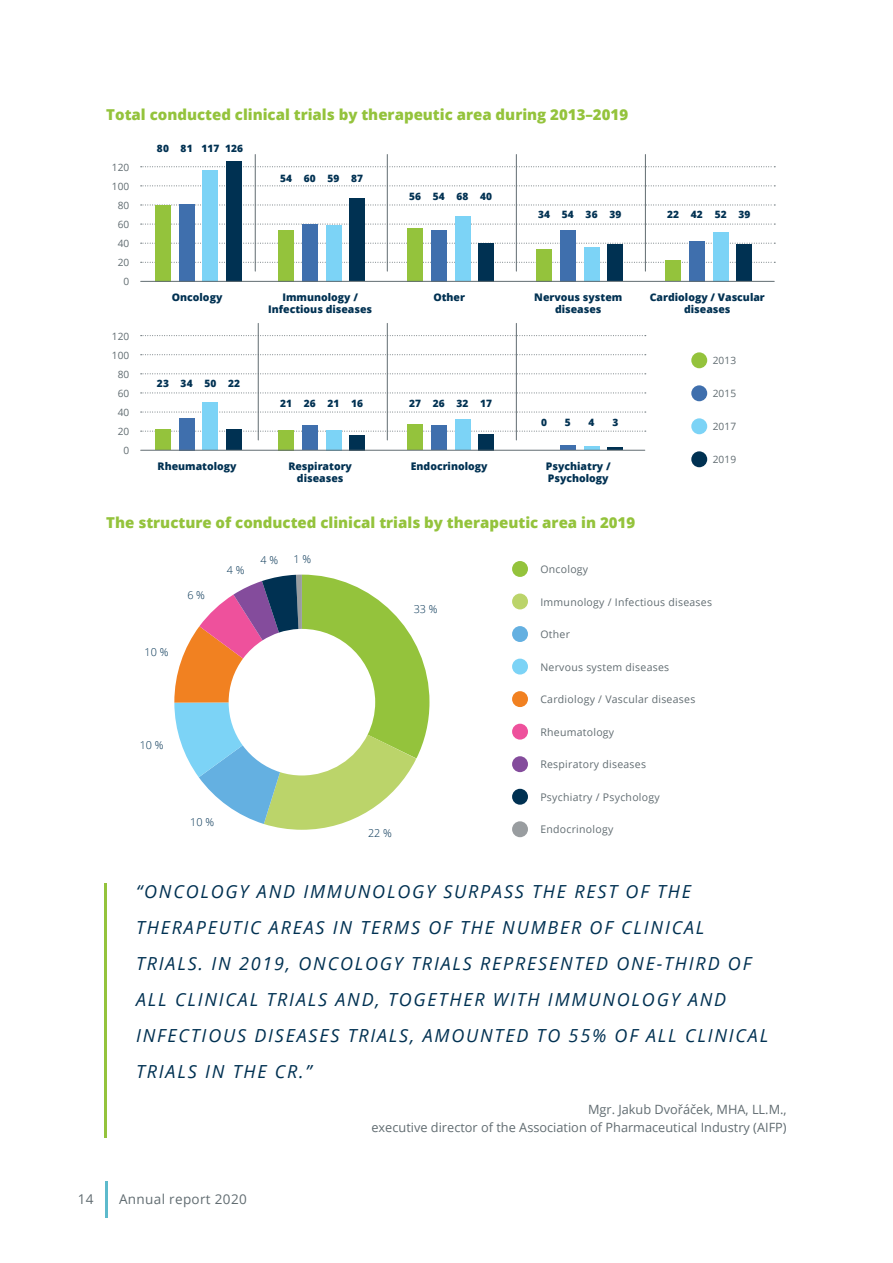
<style>
.page{position:relative;width:893px;height:1263px;background:#fff}
.page>*{position:absolute;margin:0;border:0;box-sizing:border-box;transform-origin:0 0}
.t1{font:italic 18px/36px "Open Sans";letter-spacing:.1em;color:#003152}
.t2{font:800 15px "Open Sans";color:#94c33c}
.t3{font:13.5px "Open Sans";letter-spacing:.025em;color:#616c71}
.t4{font:12.75px/18px "Open Sans";color:#616c71;text-align:right}
.t5{font:300 10.8px "Open Sans";color:#003152}
.t6{font:10.5px "Open Sans";letter-spacing:.025em;color:#616c71}
.t7{font:800 10.5px/12.6px "Open Sans";color:#003152;text-align:center}
.t8{font:800 10.2px "Open Sans";letter-spacing:.01em;color:#003152}
.t9{font:10.2px "Open Sans";letter-spacing:.01em;color:#616c71}
</style>
<div class="page">
<hr style="left:105px;top:1182px;width:2px;height:36px;background:#5dbacc">
<hr style="left:104px;top:883px;width:2px;height:255px;background:#94c33c">
<div style="left:512px;top:561px;width:16px;height:16px;background:#94c33c;border-radius:50%"></div>
<div style="left:512px;top:659px;width:16px;height:15px;background:#7cd3f6;border-radius:50%"></div>
<div style="left:512px;top:789px;width:16px;height:16px;background:#003152;border-radius:50%"></div>
<div style="left:512px;top:691px;width:16px;height:16px;background:#f18121;border-radius:50%"></div>
<div style="left:512px;top:821px;width:16px;height:16px;background:#999da0;border-radius:50%"></div>
<div style="left:512px;top:593px;width:16px;height:16px;background:#bbd46a;border-radius:50%"></div>
<div style="left:512px;top:724px;width:16px;height:16px;background:#ee519c;border-radius:50%"></div>
<div style="left:512px;top:626px;width:16px;height:16px;background:#64b0e1;border-radius:50%"></div>
<div style="left:512px;top:756px;width:16px;height:16px;background:#844c9c;border-radius:50%"></div>
<svg style="left:174px;top:575px;width:255px;height:255px"></svg>
<svg style="left:141px;top:262px;width:634px;height:1px"></svg>
<svg style="left:141px;top:431px;width:505px;height:1px"></svg>
<svg style="left:141px;top:224px;width:634px;height:1px"></svg>
<svg style="left:141px;top:393px;width:505px;height:1px"></svg>
<svg style="left:141px;top:185px;width:634px;height:1px"></svg>
<svg style="left:141px;top:354px;width:505px;height:1px"></svg>
<svg style="left:141px;top:243px;width:634px;height:1px"></svg>
<svg style="left:141px;top:412px;width:505px;height:1px"></svg>
<svg style="left:141px;top:166px;width:634px;height:1px"></svg>
<svg style="left:141px;top:335px;width:505px;height:1px"></svg>
<svg style="left:141px;top:205px;width:634px;height:1px"></svg>
<svg style="left:141px;top:373px;width:505px;height:1px"></svg>
<div style="left:155px;top:205px;width:16px;height:76px;background:#94c33c"></div>
<div style="left:179px;top:204px;width:15px;height:77px;background:#3f6fad"></div>
<div style="left:203px;top:170px;width:15px;height:111px;background:#7cd3f6"></div>
<div style="left:226px;top:161px;width:16px;height:120px;background:#003152"></div>
<hr style="left:255px;top:154px;width:1px;height:117px;background:#616c71">
<hr style="left:258px;top:323px;width:1px;height:117px;background:#616c71">
<div style="left:155px;top:429px;width:16px;height:21px;background:#94c33c"></div>
<div style="left:179px;top:418px;width:15px;height:32px;background:#3f6fad"></div>
<div style="left:203px;top:403px;width:15px;height:47px;background:#7cd3f6"></div>
<div style="left:226px;top:429px;width:16px;height:21px;background:#003152"></div>
<hr style="left:645px;top:154px;width:1px;height:117px;background:#616c71">
<div style="left:536px;top:249px;width:16px;height:32px;background:#94c33c"></div>
<div style="left:560px;top:230px;width:15px;height:51px;background:#3f6fad"></div>
<div style="left:584px;top:247px;width:15px;height:34px;background:#7cd3f6"></div>
<div style="left:608px;top:244px;width:15px;height:37px;background:#003152"></div>
<div style="left:560px;top:445px;width:15px;height:5px;background:#3f6fad"></div>
<svg style="left:584px;top:446px;width:15px;height:4px"></svg>
<hr style="left:608px;top:447px;width:15px;height:3px;background:#003152">
<hr style="left:387px;top:154px;width:1px;height:117px;background:#616c71">
<div style="left:278px;top:230px;width:16px;height:51px;background:#94c33c"></div>
<div style="left:302px;top:224px;width:15px;height:57px;background:#3f6fad"></div>
<div style="left:326px;top:225px;width:15px;height:56px;background:#7cd3f6"></div>
<div style="left:350px;top:198px;width:15px;height:83px;background:#003152"></div>
<hr style="left:387px;top:323px;width:1px;height:117px;background:#616c71">
<div style="left:278px;top:430px;width:16px;height:20px;background:#94c33c"></div>
<div style="left:302px;top:425px;width:15px;height:25px;background:#3f6fad"></div>
<div style="left:326px;top:430px;width:15px;height:20px;background:#7cd3f6"></div>
<div style="left:350px;top:435px;width:15px;height:15px;background:#003152"></div>
<div style="left:665px;top:260px;width:16px;height:21px;background:#94c33c"></div>
<div style="left:689px;top:241px;width:15px;height:40px;background:#3f6fad"></div>
<div style="left:713px;top:232px;width:15px;height:49px;background:#7cd3f6"></div>
<div style="left:737px;top:244px;width:15px;height:37px;background:#003152"></div>
<hr style="left:516px;top:154px;width:1px;height:117px;background:#616c71">
<div style="left:407px;top:228px;width:16px;height:53px;background:#94c33c"></div>
<div style="left:431px;top:230px;width:15px;height:51px;background:#3f6fad"></div>
<div style="left:455px;top:216px;width:15px;height:65px;background:#7cd3f6"></div>
<div style="left:479px;top:243px;width:15px;height:38px;background:#003152"></div>
<hr style="left:516px;top:323px;width:1px;height:117px;background:#616c71">
<div style="left:407px;top:424px;width:16px;height:26px;background:#94c33c"></div>
<div style="left:431px;top:425px;width:15px;height:25px;background:#3f6fad"></div>
<div style="left:455px;top:420px;width:15px;height:30px;background:#7cd3f6"></div>
<div style="left:479px;top:434px;width:15px;height:16px;background:#003152"></div>
<div style="left:691px;top:352px;width:16px;height:16px;background:#94c33c;border-radius:50%"></div>
<div style="left:691px;top:385px;width:16px;height:16px;background:#3f6fad;border-radius:50%"></div>
<div style="left:691px;top:418px;width:16px;height:16px;background:#7cd3f6;border-radius:50%"></div>
<div style="left:691px;top:451px;width:16px;height:16px;background:#003152;border-radius:50%"></div>
<hr style="left:141px;top:281px;width:633px;height:1px;background:#616c71">
<hr style="left:141px;top:450px;width:504px;height:1px;background:#616c71">
<p class="t2" style="left:106px;top:103px;width:523px">Total conducted clinical trials by therapeutic area during 2013–2019</p>
<p class="t9" style="left:112px;top:160px;width:19px">120</p>
<p class="t9" style="left:112px;top:179px;width:19px">100</p>
<p class="t9" style="left:118px;top:198px;width:13px">80</p>
<p class="t9" style="left:118px;top:217px;width:13px">60</p>
<p class="t9" style="left:118px;top:236px;width:13px">40</p>
<p class="t9" style="left:118px;top:255px;width:13px">20</p>
<p class="t9" style="left:124px;top:275px;width:7px">0</p>
<p class="t9" style="left:112px;top:329px;width:19px">120</p>
<p class="t9" style="left:112px;top:348px;width:19px">100</p>
<p class="t9" style="left:118px;top:367px;width:13px">80</p>
<p class="t9" style="left:118px;top:386px;width:13px">60</p>
<p class="t9" style="left:118px;top:405px;width:13px">40</p>
<p class="t9" style="left:118px;top:424px;width:13px">20</p>
<p class="t9" style="left:124px;top:443px;width:7px">0</p>
<p class="t8" style="left:157px;top:141px;width:88px">80 81 117 126</p>
<p class="t8" style="left:280px;top:171px;width:85px">54 60 59 87</p>
<p class="t7" style="left:172px;top:290px;width:52px">Oncology</p>
<p class="t8" style="left:157px;top:376px;width:85px">23 34 50 22</p>
<p class="t7" style="left:158px;top:459px;width:81px">Rheumatology</p>
<p class="t7" style="left:268px;top:290px;width:105px">Immunology /<br>Infectious diseases</p>
<p class="t8" style="left:280px;top:395px;width:85px">21 26 21 16</p>
<p class="t7" style="left:288px;top:459px;width:65px">Respiratory diseases</p>
<p class="t8" style="left:409px;top:189px;width:85px">56 54 68 40</p>
<p class="t7" style="left:433px;top:290px;width:33px">Other</p>
<p class="t8" style="left:409px;top:395px;width:85px">27 26 32 17</p>
<p class="t7" style="left:411px;top:459px;width:78px">Endocrinology</p>
<p class="t8" style="left:538px;top:207px;width:85px">34 54 36 39</p>
<p class="t7" style="left:534px;top:290px;width:90px">Nervous system diseases</p>
<p class="t8" style="left:541px;top:415px;width:7px">0</p>
<p class="t8" style="left:565px;top:415px;width:7px">5</p>
<p class="t8" style="left:589px;top:415px;width:7px">4</p>
<p class="t8" style="left:612px;top:415px;width:7px">3</p>
<p class="t7" style="left:546px;top:459px;width:66px;text-align:left">Psychiatry /<br>Psychology</p>
<p class="t2" style="left:106px;top:511px;width:530px">The structure of conducted clinical trials by therapeutic area in 2019</p>
<p class="t8" style="left:667px;top:207px;width:85px">22 42 52 39</p>
<p class="t7" style="left:650px;top:290px;width:117px">Cardiology / Vascular diseases</p>
<p class="t9" style="left:713px;top:353px;width:25px">2013</p>
<p class="t9" style="left:713px;top:386px;width:25px">2015</p>
<p class="t9" style="left:713px;top:419px;width:25px">2017</p>
<p class="t9" style="left:713px;top:452px;width:25px">2019</p>
<p class="t5" style="left:145px;top:645px;width:25px">10 %</p>
<p class="t5" style="left:187px;top:587px;width:19px">6 %</p>
<p class="t5" style="left:227px;top:563px;width:19px">4 %</p>
<p class="t5" style="left:261px;top:553px;width:19px">4 %</p>
<p class="t5" style="left:293px;top:551px;width:19px">1 %</p>
<p class="t5" style="left:140px;top:738px;width:25px">10 %</p>
<p class="t5" style="left:190px;top:815px;width:25px">10 %</p>
<p class="t5" style="left:414px;top:602px;width:25px">33 %</p>
<p class="t5" style="left:368px;top:826px;width:25px">22 %</p>
<p class="t6" style="left:540px;top:562px;width:49px">Oncology</p>
<p class="t6" style="left:540px;top:594px;width:173px">Immunology / Infectious diseases</p>
<p class="t6" style="left:540px;top:627px;width:31px">Other</p>
<p class="t6" style="left:540px;top:660px;width:130px">Nervous system diseases</p>
<p class="t6" style="left:540px;top:692px;width:156px">Cardiology / Vascular diseases</p>
<p class="t6" style="left:540px;top:725px;width:75px">Rheumatology</p>
<p class="t6" style="left:540px;top:757px;width:107px">Respiratory diseases</p>
<p class="t6" style="left:540px;top:790px;width:121px">Psychiatry / Psychology</p>
<p class="t6" style="left:540px;top:822px;width:74px">Endocrinology</p>
<p class="t1" style="left:136px;top:873px;width:634px">“ONCOLOGY AND IMMUNOLOGY SURPASS THE REST OF THE THERAPEUTIC AREAS IN TERMS OF THE NUMBER OF CLINICAL TRIALS. IN 2019, ONCOLOGY TRIALS REPRESENTED ONE-THIRD OF ALL CLINICAL TRIALS AND, TOGETHER WITH IMMUNOLOGY AND INFECTIOUS DISEASES TRIALS, AMOUNTED TO 55% OF ALL CLINICAL TRIALS IN THE CR.”</p>
<p class="t4" style="left:371px;top:1100px;width:417px">Mgr. Jakub Dvořáček, MHA, LL.M.,<br>executive director of the Association of Pharmaceutical Industry (AIFP)</p>
<p class="t3" style="left:78px;top:1190px;width:17px">14</p>
<p class="t3" style="left:119px;top:1190px;width:129px">Annual report 2020</p>
</div>
